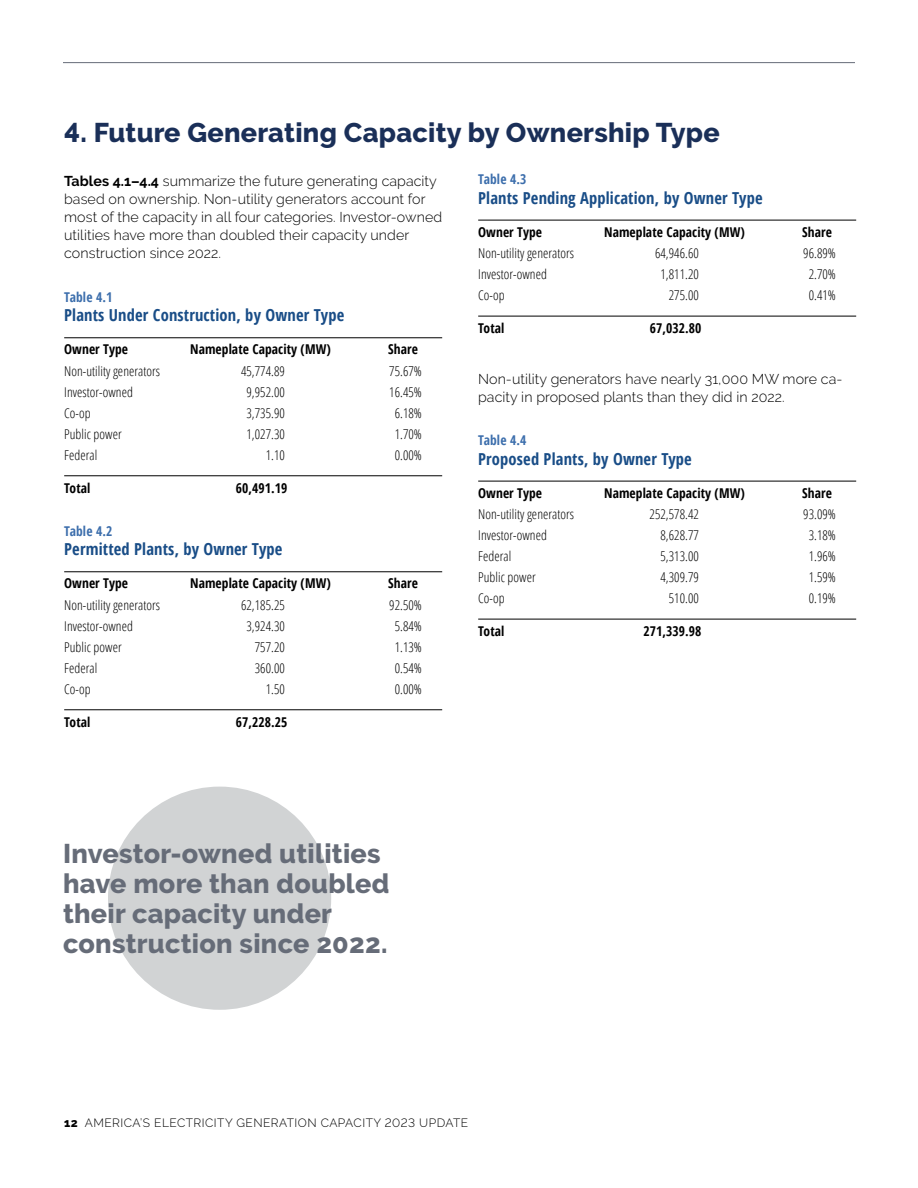
<style>
.page{position:relative;width:918px;height:1188px;background:#fff}
.page>*{position:absolute;margin:0;border:0;box-sizing:border-box;transform-origin:0 0}
.t1{font:800 27px/30px "Raleway";letter-spacing:.01em;color:#666c78}
.t2{font:800 27px "Raleway";letter-spacing:.01em;color:#1a2f58}
.t3{font:700 condensed 16.5px "Open Sans";letter-spacing:.01em;color:#194d87}
.t4{font:300 14.25px/18px "Raleway";letter-spacing:.005em;color:#000}
.t5{font:300 condensed 13.5px "Open Sans";letter-spacing:.005em;color:#000}
.t6{font:700 condensed 13.5px "Open Sans";letter-spacing:.005em;color:#000}
.t7{font:700 condensed 13.5px "Open Sans";letter-spacing:.01em;color:#3c6eac}
.t8{font:300 12px "Raleway";letter-spacing:.04em;color:#000}
.s1{font-weight:700}
.s2{font-weight:800}
</style>
<div class="page">
<hr style="left:63px;top:62px;width:792px;height:1px;background:#666c78">
<div style="left:108px;top:787px;width:223px;height:223px;background:#d1d3d4;border-radius:50%"></div>
<hr style="left:64px;top:338px;width:378px;height:1px;background:#000">
<hr style="left:64px;top:476px;width:378px;height:1px;background:#000">
<hr style="left:64px;top:572px;width:378px;height:1px;background:#000">
<hr style="left:64px;top:710px;width:378px;height:1px;background:#000">
<hr style="left:478px;top:220px;width:378px;height:1px;background:#000">
<hr style="left:478px;top:316px;width:378px;height:1px;background:#000">
<hr style="left:478px;top:481px;width:378px;height:1px;background:#000">
<hr style="left:478px;top:619px;width:378px;height:1px;background:#000">
<h1 class="t2" style="left:64px;top:118px;width:657px">4. Future Generating Capacity by Ownership Type</h1>
<p class="t4" style="left:64px;top:172px;width:380px"><span class="s1">Tables 4.1–4.4</span> summarize the future generating capacity based on ownership. Non-utility generators account for most of the capacity in all four categories. Investor-owned utilities have more than doubled their capacity under construction since 2022.</p>
<p class="t7" style="left:64px;top:288px;width:50px">Table 4.1</p>
<p class="t3" style="left:64px;top:304px;width:282px">Plants Under Construction, by Owner Type</p>
<p class="t6" style="left:64px;top:340px;width:65px">Owner Type</p>
<p class="t6" style="left:190px;top:340px;width:142px">Nameplate Capacity (MW)</p>
<p class="t6" style="left:388px;top:340px;width:31px">Share</p>
<p class="t5" style="left:64px;top:361px;width:98px">Non-utility generators</p>
<p class="t5" style="left:241px;top:361px;width:45px">45,774.89</p>
<p class="t5" style="left:389px;top:361px;width:34px">75.67%</p>
<p class="t5" style="left:64px;top:382px;width:70px">Investor-owned</p>
<p class="t5" style="left:246px;top:382px;width:40px">9,952.00</p>
<p class="t5" style="left:389px;top:382px;width:34px">16.45%</p>
<p class="t5" style="left:64px;top:403px;width:28px">Co-op</p>
<p class="t5" style="left:246px;top:403px;width:40px">3,735.90</p>
<p class="t5" style="left:395px;top:403px;width:29px">6.18%</p>
<p class="t5" style="left:64px;top:424px;width:59px">Public power</p>
<p class="t5" style="left:246px;top:424px;width:40px">1,027.30</p>
<p class="t5" style="left:395px;top:424px;width:29px">1.70%</p>
<p class="t5" style="left:64px;top:445px;width:35px">Federal</p>
<p class="t5" style="left:266px;top:445px;width:21px">1.10</p>
<p class="t5" style="left:395px;top:445px;width:29px">0.00%</p>
<p class="t6" style="left:64px;top:478px;width:28px">Total</p>
<p class="t6" style="left:236px;top:478px;width:53px">60,491.19</p>
<p class="t7" style="left:64px;top:522px;width:50px">Table 4.2</p>
<p class="t3" style="left:64px;top:538px;width:220px">Permitted Plants, by Owner Type</p>
<p class="t6" style="left:64px;top:574px;width:65px">Owner Type</p>
<p class="t6" style="left:190px;top:574px;width:142px">Nameplate Capacity (MW)</p>
<p class="t6" style="left:388px;top:574px;width:31px">Share</p>
<p class="t5" style="left:64px;top:595px;width:98px">Non-utility generators</p>
<p class="t5" style="left:241px;top:595px;width:45px">62,185.25</p>
<p class="t5" style="left:389px;top:595px;width:34px">92.50%</p>
<p class="t5" style="left:64px;top:616px;width:70px">Investor-owned</p>
<p class="t5" style="left:246px;top:616px;width:40px">3,924.30</p>
<p class="t5" style="left:395px;top:616px;width:29px">5.84%</p>
<p class="t5" style="left:64px;top:637px;width:59px">Public power</p>
<p class="t5" style="left:255px;top:637px;width:32px">757.20</p>
<p class="t5" style="left:395px;top:637px;width:29px">1.13%</p>
<p class="t5" style="left:64px;top:658px;width:35px">Federal</p>
<p class="t5" style="left:255px;top:658px;width:32px">360.00</p>
<p class="t5" style="left:395px;top:658px;width:29px">0.54%</p>
<p class="t5" style="left:64px;top:679px;width:28px">Co-op</p>
<p class="t5" style="left:266px;top:679px;width:21px">1.50</p>
<p class="t5" style="left:395px;top:679px;width:29px">0.00%</p>
<p class="t6" style="left:64px;top:712px;width:28px">Total</p>
<p class="t6" style="left:236px;top:712px;width:53px">67,228.25</p>
<p class="t7" style="left:478px;top:170px;width:50px">Table 4.3</p>
<p class="t3" style="left:478px;top:186px;width:286px">Plants Pending Application, by Owner Type</p>
<p class="t6" style="left:478px;top:223px;width:65px">Owner Type</p>
<p class="t6" style="left:604px;top:223px;width:142px">Nameplate Capacity (MW)</p>
<p class="t6" style="left:802px;top:223px;width:31px">Share</p>
<p class="t5" style="left:478px;top:244px;width:98px">Non-utility generators</p>
<p class="t5" style="left:655px;top:244px;width:45px">64,946.60</p>
<p class="t5" style="left:803px;top:244px;width:34px">96.89%</p>
<p class="t5" style="left:478px;top:265px;width:70px">Investor-owned</p>
<p class="t5" style="left:660px;top:265px;width:40px">1,811.20</p>
<p class="t5" style="left:809px;top:265px;width:29px">2.70%</p>
<p class="t5" style="left:478px;top:286px;width:28px">Co-op</p>
<p class="t5" style="left:669px;top:286px;width:32px">275.00</p>
<p class="t5" style="left:809px;top:286px;width:29px">0.41%</p>
<p class="t6" style="left:478px;top:319px;width:28px">Total</p>
<p class="t6" style="left:650px;top:319px;width:53px">67,032.80</p>
<p class="t4" style="left:478px;top:370px;width:366px">Non-utility generators have nearly 31,000 MW more ca&shy;pacity in proposed plants than they did in 2022.</p>
<p class="t7" style="left:478px;top:431px;width:50px">Table 4.4</p>
<p class="t3" style="left:478px;top:447px;width:215px">Proposed Plants, by Owner Type</p>
<p class="t6" style="left:478px;top:484px;width:65px">Owner Type</p>
<p class="t6" style="left:604px;top:484px;width:142px">Nameplate Capacity (MW)</p>
<p class="t6" style="left:802px;top:484px;width:31px">Share</p>
<p class="t5" style="left:478px;top:505px;width:98px">Non-utility generators</p>
<p class="t5" style="left:650px;top:505px;width:51px">252,578.42</p>
<p class="t5" style="left:803px;top:505px;width:34px">93.09%</p>
<p class="t5" style="left:478px;top:526px;width:70px">Investor-owned</p>
<p class="t5" style="left:660px;top:526px;width:40px">8,628.77</p>
<p class="t5" style="left:809px;top:526px;width:29px">3.18%</p>
<p class="t5" style="left:478px;top:547px;width:35px">Federal</p>
<p class="t5" style="left:660px;top:547px;width:40px">5,313.00</p>
<p class="t5" style="left:809px;top:547px;width:29px">1.96%</p>
<p class="t5" style="left:478px;top:568px;width:59px">Public power</p>
<p class="t5" style="left:660px;top:568px;width:40px">4,309.79</p>
<p class="t5" style="left:809px;top:568px;width:29px">1.59%</p>
<p class="t5" style="left:478px;top:589px;width:28px">Co-op</p>
<p class="t5" style="left:669px;top:589px;width:32px">510.00</p>
<p class="t5" style="left:809px;top:589px;width:29px">0.19%</p>
<p class="t6" style="left:478px;top:622px;width:28px">Total</p>
<p class="t6" style="left:644px;top:622px;width:59px">271,339.98</p>
<h1 class="t1" style="left:63px;top:839px;width:328px">Investor-owned utilities have more than doubled their capacity under construction since 2022.</h1>
<p class="t8" style="left:64px;top:1116px;width:406px"><span class="s2">12</span> AMERICA’S ELECTRICITY GENERATION CAPACITY 2023 UPDATE</p>
</div>
